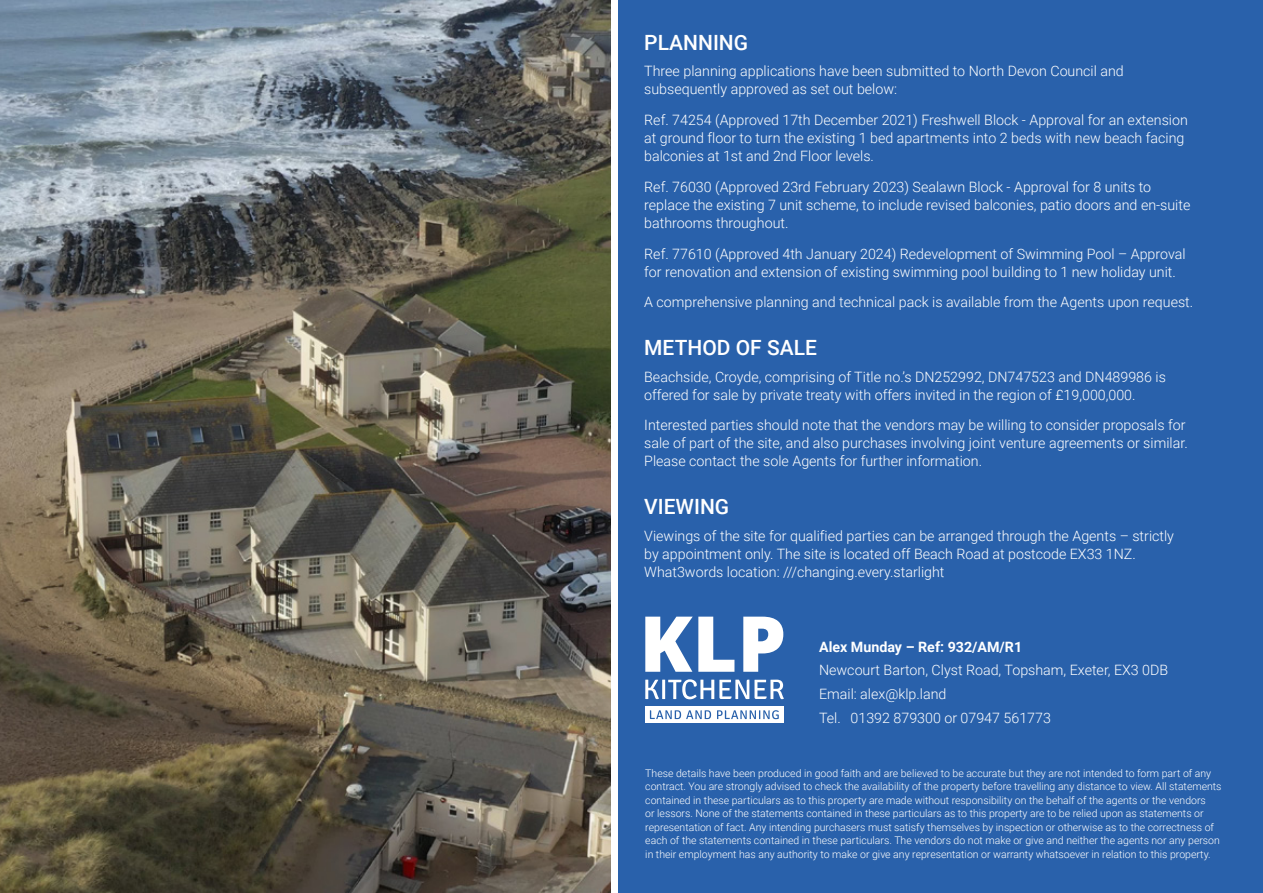
<style>
.page{position:relative;width:1263px;height:893px;background:#fff}
.page>*{position:absolute;margin:0;border:0;box-sizing:border-box;transform-origin:0 0}
.t1{font:500 21px "Roboto";color:#fff}
.t2{font:300 14.25px/18px "Roboto";color:#fff}
.t3{font:700 14.25px "Roboto";color:#fff}
.t4{font:300 10.5px/13.5px "Roboto";color:#fff}
</style>
<div class="page">
<div style="left:619px;top:0;width:644px;height:893px;background:#2961ab"></div>
<div style="left:645px;top:706px;width:138px;height:17px;background:#fff"></div>
<svg style="left:645px;top:679px;width:139px;height:20px"></svg>
<svg style="left:645px;top:617px;width:89px;height:55px"></svg>
<svg style="left:743px;top:617px;width:40px;height:55px"></svg>
<svg style="left:650px;top:710px;width:61px;height:9px"></svg>
<svg style="left:717px;top:710px;width:62px;height:9px"></svg>
<img style="left:0;top:0;width:610px;height:893px">
<h1 class="t1" style="left:644px;top:28px;width:105px">PLANNING</h1>
<p class="t2" style="left:644px;top:62px;width:481px">Three planning applications have been submitted to North Devon Council and subsequently approved as set out below:</p>
<p class="t2" style="left:644px;top:110px;width:545px">Ref. 74254 (Approved 17th December 2021) Freshwell Block - Approval for an extension at ground floor to turn the existing 1 bed apartments into 2 beds with new beach facing balconies at 1st and 2nd Floor levels.</p>
<p class="t2" style="left:644px;top:177px;width:548px">Ref. 76030 (Approved 23rd February 2023) Sealawn Block - Approval for 8 units to replace the existing 7 unit scheme, to include revised balconies, patio doors and en-suite bathrooms throughout.</p>
<p class="t2" style="left:644px;top:244px;width:543px">Ref. 77610 (Approved 4th January 2024) Redevelopment of Swimming Pool – Approval for renovation and extension of existing swimming pool building to 1 new holiday unit.</p>
<p class="t2" style="left:644px;top:293px;width:550px">A comprehensive planning and technical pack is available from the Agents upon request.</p>
<h1 class="t1" style="left:644px;top:333px;width:174px">METHOD OF SALE</h1>
<p class="t2" style="left:644px;top:367px;width:523px">Beachside, Croyde, comprising of Title no.’s DN252992, DN747523 and DN489986 is offered for sale by private treaty with offers invited in the region of £19,000,000.</p>
<p class="t2" style="left:644px;top:416px;width:545px">Interested parties should note that the vendors may be willing to consider proposals for sale of part of the site, and also purchases involving joint venture agreements or similar.<br>Please contact the sole Agents for further information.</p>
<h1 class="t1" style="left:644px;top:492px;width:86px">VIEWING</h1>
<p class="t2" style="left:644px;top:526px;width:531px">Viewings of the site for qualified parties can be arranged through the Agents – strictly by appointment only. The site is located off Beach Road at postcode EX33 1NZ.<br>What3words location: ///changing.every.starlight</p>
<p class="t3" style="left:819px;top:637px;width:205px">Alex Munday – Ref: 932/AM/R1</p>
<p class="t2" style="left:819px;top:658px;width:351px;line-height:23.7px">Newcourt Barton, Clyst Road, Topsham, Exeter, EX3 0DB<br>Email: alex@klp.land<br>Tel. 01392 879300 or 07947 561773</p>
<p class="t4" style="left:645px;top:766px;width:578px">These details have been produced in good faith and are believed to be accurate but they are not intended to form part of any contract. You are strongly advised to check the availability of the property before travelling any distance to view. All statements contained in these particulars as to this property are made without responsibility on the behalf of the agents or the vendors<br>or lessors. None of the statements contained in these particulars as to this property are to be relied upon as statements or representation of fact. Any intending purchasers must satisfy themselves by inspection or otherwise as to the correctness of each of the statements contained in these particulars. The vendors do not make or give and neither the agents nor any person in their employment has any authority to make or give any representation or warranty whatsoever in relation to this property.</p>
</div>
